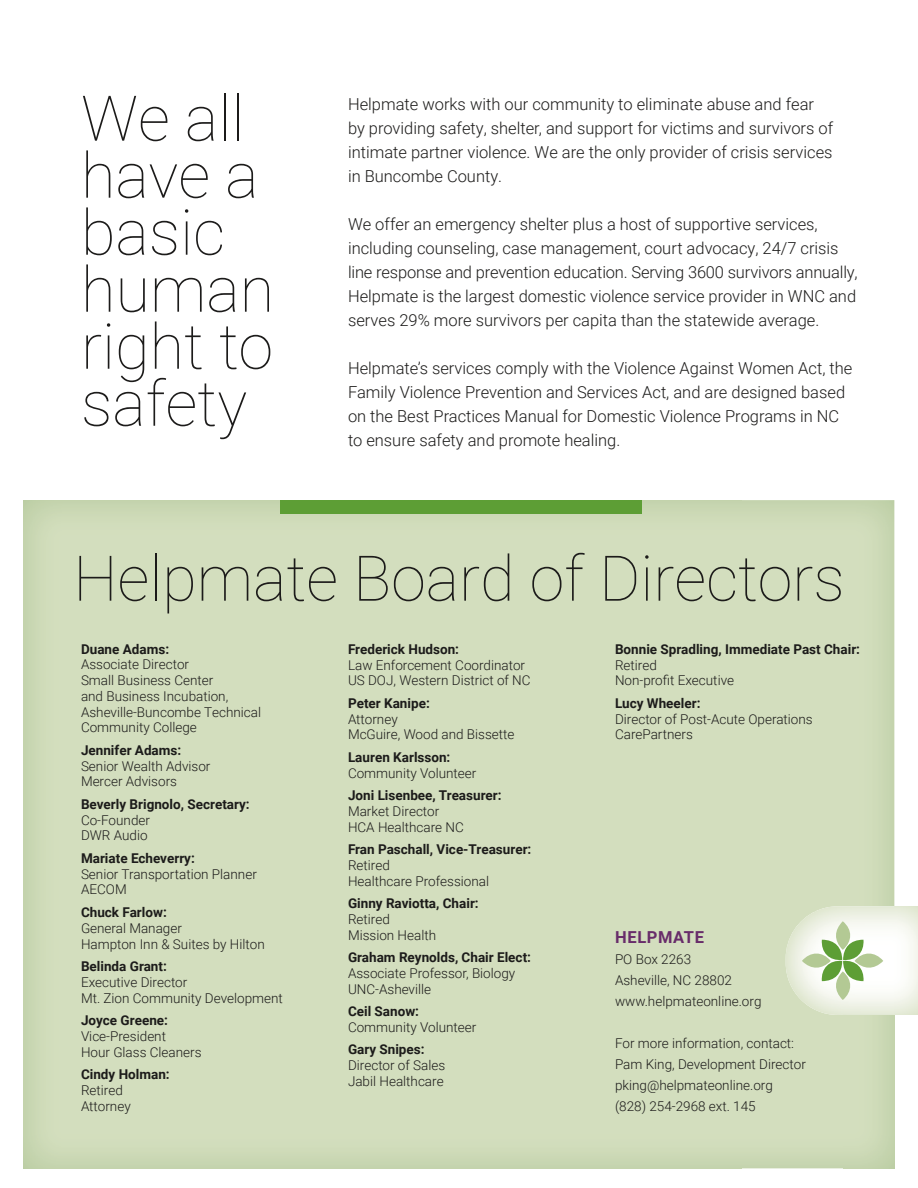
<style>
.page{position:relative;width:918px;height:1188px;background:#fff}
.page>*{position:absolute;margin:0;border:0;box-sizing:border-box;transform-origin:0 0}
.t1{font:100 63px/57px "Roboto";color:#1c1b1a}
.t2{font:300 16.5px/24px "Roboto";color:#1c1b1a}
.t3{font:700 16.5px "Roboto";letter-spacing:.035em;color:#682c6a}
.t4{font:300 13.5px/15.8px "Roboto";color:#1c1b1a}
.t5{font:700 13.5px/15.8px "Roboto";color:#1c1b1a}
.s1{font-weight:700}
.s2{font-weight:300}
</style>
<div class="page">
<div style="left:24px;top:500px;width:717px;height:668px;background:#d3debe"></div>
<div style="left:280px;top:500px;width:362px;height:13px;background:#5d9e35"></div>
<img style="left:786px;top:906px;width:132px;height:109px">
<svg style="left:802px;top:921px;width:81px;height:79px"></svg>
<p class="t1" style="left:81px;top:87px;width:195px">We all have a basic human right to safety</p>
<p class="t2" style="left:348px;top:92px;width:487px">Helpmate works with our community to eliminate abuse and fear by providing safety, shelter, and support for victims and survivors of intimate partner violence. We are the only provider of crisis services in Buncombe County.</p>
<p class="t2" style="left:348px;top:212px;width:511px">We offer an emergency shelter plus a host of supportive services, including counseling, case management, court advocacy, 24/7 crisis line response and prevention education. Serving 3600 survivors annually, Helpmate is the largest domestic violence service provider in WNC and serves 29% more survivors per capita than the statewide average.</p>
<p class="t2" style="left:348px;top:356px;width:506px">Helpmate’s services comply with the Violence Against Women Act, the Family Violence Prevention and Services Act, and are designed based on the Best Practices Manual for Domestic Violence Programs in NC to ensure safety and promote healing.</p>
<p class="t1" style="left:73px;top:547px;width:773px">Helpmate Board of Directors</p>
<p class="t4" style="left:81px;top:641px;width:182px"><span class="s1">Duane Adams:<br></span>Associate Director<br>Small Business Center<br>and Business Incubation,<br>Asheville-Buncombe Technical<br>Community College</p>
<p class="t4" style="left:81px;top:742px;width:131px"><span class="s1">Jennifer Adams:<br></span>Senior Wealth Advisor<br>Mercer Advisors</p>
<p class="t5" style="left:81px;top:796px;width:170px">Beverly Brignolo, Secretary:<br><span class="s2">Co-Founder<br>DWR Audio</span></p>
<p class="t4" style="left:81px;top:850px;width:177px"><span class="s1">Mariate Echeverry:<br></span>Senior Transportation Planner<br>AECOM</p>
<p class="t4" style="left:81px;top:904px;width:185px"><span class="s1">Chuck Farlow:<br></span>General Manager<br>Hampton Inn &amp; Suites by Hilton</p>
<p class="t4" style="left:81px;top:958px;width:203px"><span class="s1">Belinda Grant:<br></span>Executive Director<br>Mt. Zion Community Development</p>
<p class="t4" style="left:81px;top:1012px;width:122px"><span class="s1">Joyce Greene:<br></span>Vice-President<br>Hour Glass Cleaners</p>
<p class="t4" style="left:81px;top:1066px;width:90px"><span class="s1">Cindy Holman:<br></span>Retired<br>Attorney</p>
<p class="t4" style="left:348px;top:641px;width:184px"><span class="s1">Frederick Hudson:<br></span>Law Enforcement Coordinator<br>US DOJ, Western District of NC</p>
<p class="t4" style="left:348px;top:695px;width:168px"><span class="s1">Peter Kanipe:<br></span>Attorney<br>McGuire, Wood and Bissette</p>
<p class="t4" style="left:348px;top:749px;width:130px"><span class="s1">Lauren Karlsson:<br></span>Community Volunteer</p>
<p class="t4" style="left:348px;top:787px;width:155px"><span class="s1">Joni Lisenbee, Treasurer:<br></span>Market Director<br>HCA Healthcare NC</p>
<p class="t4" style="left:348px;top:841px;width:185px"><span class="s1">Fran Paschall, Vice-Treasurer:<br></span>Retired<br>Healthcare Professional</p>
<p class="t5" style="left:348px;top:895px;width:132px">Ginny Raviotta, Chair:<br><span class="s2">Retired<br>Mission Health</span></p>
<p class="t4" style="left:348px;top:949px;width:185px"><span class="s1">Graham Reynolds, Chair Elect:<br></span>Associate Professor, Biology<br>UNC-Asheville</p>
<p class="t4" style="left:348px;top:1003px;width:130px"><span class="s1">Ceil Sanow:<br></span>Community Volunteer</p>
<p class="t4" style="left:348px;top:1041px;width:99px"><span class="s1">Gary Snipes:<br></span>Director of Sales<br>Jabil Healthcare</p>
<p class="t5" style="left:615px;top:641px;width:247px">Bonnie Spradling, Immediate Past Chair:<br><span class="s2">Retired<br>Non-profit Executive</span></p>
<p class="t4" style="left:615px;top:695px;width:199px"><span class="s1">Lucy Wheeler:<br></span>Director of Post-Acute Operations<br>CarePartners</p>
<p class="t3" style="left:615px;top:926px;width:90px">HELPMATE</p>
<p class="t4" style="left:615px;top:948px;width:148px;line-height:21px">PO Box 2263<br>Asheville, NC 28802 www.helpmateonline.org</p>
<p class="t4" style="left:615px;top:1032px;width:192px;line-height:21px">For more information, contact:<br>Pam King, Development Director pking@helpmateonline.org (828) 254-2968 ext. 145</p>
</div>
